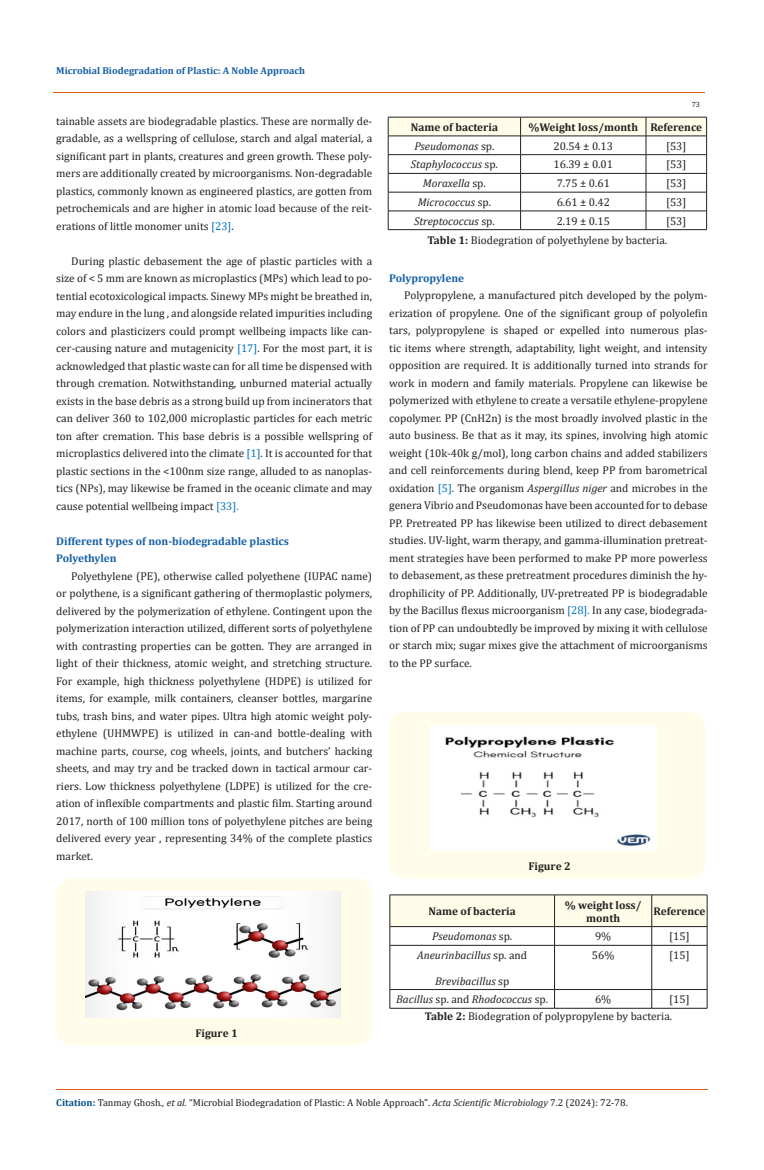
<style>
.page{position:relative;width:764px;height:1170px;background:#fff}
.page>*{position:absolute;margin:0;border:0;box-sizing:border-box;transform-origin:0 0}
.t1{font:11.25px/17.5px "Cambria";color:#231f20;text-align:justify}
.t2{font:italic 11.25px "Cambria";color:#231f20}
.t3{font:700 11.25px/12.9px "Cambria";color:#231f20;text-align:center}
.t4{font:700 11.25px "Cambria";color:#1560a6}
.t5{font:10px "Cambria";color:#231f20}
.t6{font:700 10px "Cambria";color:#1560a6}
.t7{font:7.5px "Cambria";color:#231f20}
.s1{color:#0070c0}
.s2{font-style:normal}
.s3{font-weight:700}
.s4{font-style:italic}
.s5{font-weight:700;color:#035089}
</style>
<div class="page">
<hr style="left:54px;top:92px;width:651px;height:1px;background:#e05d1a">
<div style="left:56px;top:879px;width:316px;height:166px;background:#fffde9;border-radius:15px"></div>
<img style="left:86px;top:891px;width:254px;height:127px">
<svg style="left:388px;top:117px;width:319px;height:112px"></svg>
<hr style="left:388px;top:229px;width:132px;height:1px;background:#231f20">
<hr style="left:520px;top:229px;width:126px;height:1px;background:#231f20">
<hr style="left:646px;top:229px;width:61px;height:1px;background:#231f20">
<div style="left:389px;top:712px;width:316px;height:167px;background:#fffde9;border-radius:15px"></div>
<img style="left:429px;top:726px;width:227px;height:124px">
<svg style="left:390px;top:895px;width:318px;height:50px"></svg>
<hr style="left:390px;top:945px;width:164px;height:1px;background:#231f20">
<hr style="left:390px;top:946px;width:1px;height:43px;background:#231f20">
<hr style="left:554px;top:945px;width:98px;height:1px;background:#231f20">
<hr style="left:554px;top:946px;width:1px;height:43px;background:#231f20">
<hr style="left:652px;top:945px;width:55px;height:1px;background:#231f20">
<hr style="left:651px;top:946px;width:1px;height:43px;background:#231f20">
<hr style="left:707px;top:946px;width:1px;height:43px;background:#231f20">
<hr style="left:390px;top:989px;width:164px;height:1px;background:#231f20">
<svg style="left:390px;top:990px;width:1px;height:18px"></svg>
<hr style="left:554px;top:989px;width:98px;height:1px;background:#231f20">
<svg style="left:554px;top:990px;width:1px;height:18px"></svg>
<hr style="left:652px;top:989px;width:55px;height:1px;background:#231f20">
<svg style="left:651px;top:990px;width:1px;height:18px"></svg>
<svg style="left:707px;top:990px;width:1px;height:18px"></svg>
<hr style="left:390px;top:1008px;width:164px;height:1px;background:#231f20">
<hr style="left:554px;top:1008px;width:98px;height:1px;background:#231f20">
<hr style="left:652px;top:1008px;width:55px;height:1px;background:#231f20">
<hr style="left:56px;top:1089px;width:651px;height:1px;background:#e05d1a">
<p class="t6" style="left:56px;top:64px;width:250px">Microbial Biodegradation of Plastic: A Noble Approach</p>
<p class="t1" style="left:56px;top:112px;width:317px">tainable assets are biodegradable plastics. These are normally de&shy;gradable, as a wellspring of cellulose, starch and algal material, a significant part in plants, creatures and green growth. These poly&shy;mers are additionally created by microorganisms. Non-degradable plastics, commonly known as engineered plastics, are gotten from petrochemicals and are higher in atomic load because of the reit&shy;erations of little monomer units <span class="s1">[23]</span>.</p>
<p class="t1" style="left:56px;top:252px;width:317px;text-indent:15px">During plastic debasement the age of plastic particles with a size of &lt; 5 mm are known as microplastics (MPs) which lead to po&shy;tential ecotoxicological impacts. Sinewy MPs might be breathed in, may endure in the lung , and alongside related impurities including colors and plasticizers could prompt wellbeing impacts like can&shy;cer-causing nature and mutagenicity <span class="s1">[17]</span>. For the most part, it is acknowledged that plastic waste can for all time be dispensed with through cremation. Notwithstanding, unburned material actually exists in the base debris as a strong build up from incinerators that can deliver 360 to 102,000 microplastic particles for each metric ton after cremation. This base debris is a possible wellspring of microplastics delivered into the climate <span class="s1">[1]</span>. It is accounted for that plastic sections in the &lt;100nm size range, alluded to as nanoplas&shy;tics (NPs), may likewise be framed in the oceanic climate and may cause potential wellbeing impact <span class="s1">[33].</span></p>
<p class="t4" style="left:56px;top:533px;width:234px">Different types of non-biodegradable plastics</p>
<p class="t4" style="left:56px;top:551px;width:62px">Polyethylen</p>
<p class="t1" style="left:56px;top:567px;width:317px;text-indent:15px">Polyethylene (PE), otherwise called polyethene (IUPAC name) or polythene, is a significant gathering of thermoplastic polymers, delivered by the polymerization of ethylene. Contingent upon the polymerization interaction utilized, different sorts of polyethylene with contrasting properties can be gotten. They are arranged in light of their thickness, atomic weight, and stretching structure.<br>For example, high thickness polyethylene (HDPE) is utilized for items, for example, milk containers, cleanser bottles, margarine tubs, trash bins, and water pipes. Ultra high atomic weight poly&shy;ethylene (UHMWPE) is utilized in can-and bottle-dealing with machine parts, course, cog wheels, joints, and butchers’ hacking sheets, and may try and be tracked down in tactical armour car&shy;riers. Low thickness polyethylene (LDPE) is utilized for the cre&shy;ation of inflexible compartments and plastic film. Starting around 2017, north of 100 million tons of polyethylene pitches are being delivered every year , representing 34% of the complete plastics market.</p>
<p class="t3" style="left:195px;top:1026px;width:44px">Figure 1</p>
<p class="t7" style="left:692px;top:100px;width:10px">73</p>
<p class="t3" style="left:411px;top:120px;width:89px">Name of bacteria</p>
<p class="t3" style="left:528px;top:120px;width:111px">%Weight loss/month</p>
<p class="t3" style="left:650px;top:120px;width:53px">Reference</p>
<p class="t2" style="left:414px;top:138px;width:82px">Pseudomonas <span class="s2">sp.</span></p>
<p class="t1" style="left:553px;top:137px;width:61px">20.54 ± 0.13</p>
<p class="t1" style="left:666px;top:137px;width:22px">[53]</p>
<p class="t2" style="left:411px;top:157px;width:88px">Staphylococcus <span class="s2">sp.</span></p>
<p class="t1" style="left:553px;top:156px;width:61px">16.39 ± 0.01</p>
<p class="t1" style="left:666px;top:156px;width:22px">[53]</p>
<p class="t2" style="left:423px;top:175px;width:64px">Moraxella <span class="s2">sp.</span></p>
<p class="t1" style="left:557px;top:175px;width:55px">7.75 ± 0.61</p>
<p class="t1" style="left:666px;top:175px;width:22px">[53]</p>
<p class="t2" style="left:418px;top:194px;width:75px">Micrococcus <span class="s2">sp.</span></p>
<p class="t1" style="left:557px;top:193px;width:55px">6.61 ± 0.42</p>
<p class="t1" style="left:666px;top:193px;width:22px">[53]</p>
<p class="t2" style="left:414px;top:213px;width:82px">Streptococcus <span class="s2">sp.</span></p>
<p class="t1" style="left:557px;top:212px;width:55px">2.19 ± 0.15</p>
<p class="t1" style="left:666px;top:212px;width:22px">[53]</p>
<p class="t1" style="left:427px;top:231px;width:241px"><span class="s3">Table 1:</span> Biodegration of polyethylene by bacteria.</p>
<p class="t4" style="left:389px;top:270px;width:76px">Polypropylene</p>
<p class="t1" style="left:389px;top:287px;width:320px;text-indent:15px">Polypropylene, a manufactured pitch developed by the polym&shy;erization of propylene. One of the significant group of polyolefin tars, polypropylene is shaped or expelled into numerous plas&shy;tic items where strength, adaptability, light weight, and intensity opposition are required. It is additionally turned into strands for work in modern and family materials. Propylene can likewise be polymerized with ethylene to create a versatile ethylene-propylene copolymer. PP (CnH2n) is the most broadly involved plastic in the auto business. Be that as it may, its spines, involving high atomic weight (10k-40k g/mol), long carbon chains and added stabilizers and cell reinforcements during blend, keep PP from barometrical oxidation <span class="s1">[5]</span>. The organism <span class="s4">Aspergillus niger</span> and microbes in the genera Vibrio and Pseudomonas have been accounted for to debase PP. Pretreated PP has likewise been utilized to direct debasement studies. UV-light, warm therapy, and gamma-illumination pretreat&shy;ment strategies have been performed to make PP more powerless to debasement, as these pretreatment procedures diminish the hy&shy;drophilicity of PP. Additionally, UV-pretreated PP is biodegradable by the Bacillus flexus microorganism <span class="s1">[28].</span> In any case, biodegrada&shy;tion of PP can undoubtedly be improved by mixing it with cellulose or starch mix; sugar mixes give the attachment of microorganisms to the PP surface.</p>
<p class="t3" style="left:528px;top:859px;width:44px">Figure 2</p>
<p class="t3" style="left:428px;top:904px;width:89px">Name of bacteria</p>
<p class="t3" style="left:565px;top:898px;width:78px">% weight loss/ month</p>
<p class="t3" style="left:653px;top:904px;width:53px">Reference</p>
<p class="t2" style="left:432px;top:929px;width:82px">Pseudomonas <span class="s2">sp.</span></p>
<p class="t1" style="left:595px;top:928px;width:18px">9%</p>
<p class="t1" style="left:669px;top:928px;width:22px">[15]</p>
<p class="t2" style="left:417px;top:947px;width:111px">Aneurinbacillus <span class="s2">sp. and</span></p>
<p class="t2" style="left:435px;top:973px;width:76px">Brevibacillus <span class="s2">sp</span></p>
<p class="t1" style="left:592px;top:946px;width:24px">56%</p>
<p class="t1" style="left:669px;top:946px;width:22px">[15]</p>
<p class="t2" style="left:396px;top:992px;width:153px">Bacillus <span class="s2">sp. and</span> Rhodococcus <span class="s2">sp.</span></p>
<p class="t1" style="left:595px;top:991px;width:18px">6%</p>
<p class="t1" style="left:669px;top:991px;width:22px">[15]</p>
<p class="t1" style="left:425px;top:1008px;width:249px"><span class="s3">Table 2:</span> Biodegration of polypropylene by bacteria.</p>
<p class="t5" style="left:56px;top:1096px;width:573px"><span class="s5">Citation:</span> Tanmay Ghosh<span class="s4">., et al.</span> “Microbial Biodegradation of Plastic: A Noble Approach". <span class="s4">Acta Scientific Microbiology</span> 7.2 (2024): 72-78.</p>
</div>
